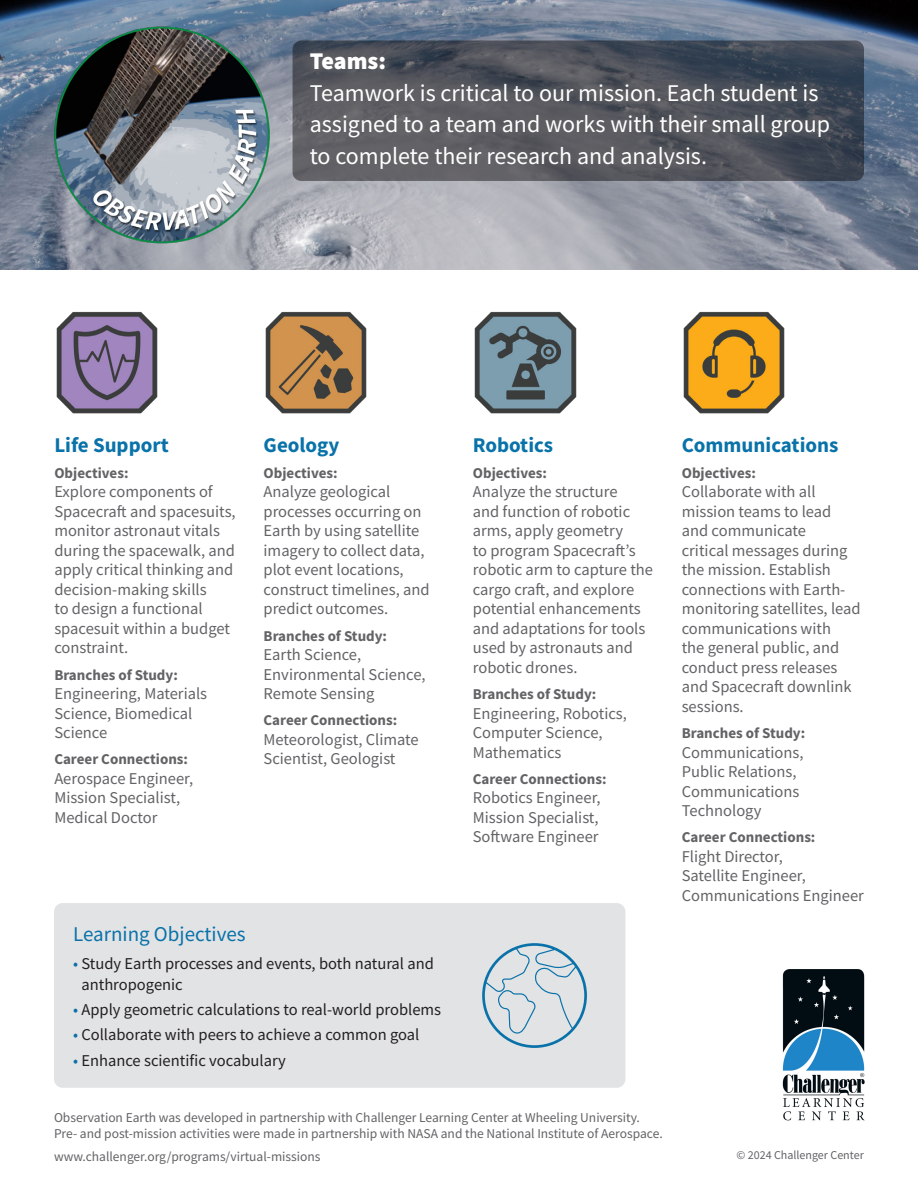
<style>
.page{position:relative;width:918px;height:1188px;background:#fff}
.page>*{position:absolute;margin:0;border:0;box-sizing:border-box;transform-origin:0 0}
.t1{font:24px/31.5px "Source Sans Pro";color:#fff}
.t2{font:900 24px "Source Sans Pro";letter-spacing:-.005em;color:#fff}
.Teams_Title{font:700 21px "Source Sans Pro";color:#0972a9}
.Intro_Paragraph{font:21px "Source Sans Pro";color:#0972a9}
.Teams_Text{font:16.5px/19.5px "Source Sans Pro";color:#636366}
.Body_Copy{font:16.5px/21px "Source Sans Pro";color:#231f20}
.Teams_Text-2{font:700 15px "Source Sans Pro";color:#636366}
.t3{font:13.5px/16.2px "Source Sans Pro";color:#636366}
.t4{font:12px "Source Sans Pro";color:#636366}
.s1{color:#0972a9}
</style>
<div class="page">
<img style="left:0;top:0;width:918px;height:270px">
<svg style="left:293px;top:40px;width:571px;height:141px;background:#3b4452"></svg>
<svg style="left:296px;top:39px;width:547px;height:143px;background:#53565e"></svg>
<img style="left:782px;top:969px;width:83px;height:152px">
<div style="left:54px;top:903px;width:571px;height:185px;background:#e2e3e5;border-radius:9px"></div>
<img style="left:50px;top:24px;width:224px;height:224px">
<svg style="left:482px;top:943px;width:105px;height:105px"></svg>
<img style="left:265px;top:311px;width:102px;height:103px">
<img style="left:474px;top:311px;width:103px;height:103px">
<img style="left:683px;top:311px;width:102px;height:103px">
<img style="left:56px;top:311px;width:102px;height:103px">
<p class="t2" style="left:310px;top:44px;width:78px">Teams:</p>
<p class="t1" style="left:310px;top:77px;width:522px">Teamwork is critical to our mission. Each student is assigned to a team and works with their small group to complete their research and analysis.</p>
<p class="Teams_Title" style="left:54px;top:430px;width:116px">Life Support</p>
<p class="Teams_Text-2" style="left:54px;top:463px;width:76px">Objectives:</p>
<p class="Teams_Text" style="left:54px;top:482px;width:183px">Explore components of<br>Spacecraft and spacesuits, monitor astronaut vitals during the spacewalk, and apply critical thinking and decision-making skills<br>to design a functional spacesuit within a budget constraint.</p>
<p class="Teams_Text-2" style="left:54px;top:665px;width:125px">Branches of Study:</p>
<p class="Teams_Text" style="left:54px;top:684px;width:154px">Engineering, Materials<br>Science, Biomedical<br>Science</p>
<p class="Teams_Text-2" style="left:54px;top:749px;width:135px">Career Connections:</p>
<p class="Teams_Text" style="left:54px;top:769px;width:140px">Aerospace Engineer,<br>Mission Specialist,<br>Medical Doctor</p>
<p class="Teams_Title" style="left:264px;top:430px;width:77px">Geology</p>
<p class="Teams_Text-2" style="left:264px;top:463px;width:76px">Objectives:</p>
<p class="Teams_Text" style="left:264px;top:482px;width:168px">Analyze geological processes occurring on<br>Earth by using satellite imagery to collect data, plot event locations, construct timelines, and predict outcomes.</p>
<p class="Teams_Text-2" style="left:264px;top:626px;width:125px">Branches of Study:</p>
<p class="Teams_Text" style="left:264px;top:645px;width:164px">Earth Science,<br>Environmental Science,<br>Remote Sensing</p>
<p class="Teams_Text-2" style="left:264px;top:710px;width:135px">Career Connections:</p>
<p class="Teams_Text" style="left:264px;top:730px;width:157px">Meteorologist, Climate<br>Scientist, Geologist</p>
<p class="Teams_Title" style="left:473px;top:430px;width:82px">Robotics</p>
<p class="Teams_Text-2" style="left:473px;top:463px;width:76px">Objectives:</p>
<p class="Teams_Text" style="left:473px;top:482px;width:182px">Analyze the structure<br>and function of robotic arms, apply geometry<br>to program Spacecraft’s robotic arm to capture the cargo craft, and explore potential enhancements and adaptations for tools used by astronauts and robotic drones.</p>
<p class="Teams_Text-2" style="left:473px;top:684px;width:125px">Branches of Study:</p>
<p class="Teams_Text" style="left:473px;top:703px;width:156px">Engineering, Robotics,<br>Computer Science,<br>Mathematics</p>
<p class="Teams_Text-2" style="left:473px;top:769px;width:135px">Career Connections:</p>
<p class="Teams_Text" style="left:473px;top:788px;width:129px;text-align:justify">Robotics Engineer, Mission Specialist, Software Engineer</p>
<p class="Teams_Title" style="left:682px;top:430px;width:158px">Communications</p>
<p class="Teams_Text-2" style="left:682px;top:463px;width:76px">Objectives:</p>
<p class="Teams_Text" style="left:682px;top:482px;width:180px">Collaborate with all mission teams to lead and communicate<br>critical messages during the mission. Establish connections with Earth&shy;monitoring satellites, lead communications with<br>the general public, and conduct press releases and Spacecraft downlink sessions.</p>
<p class="Teams_Text-2" style="left:682px;top:723px;width:125px">Branches of Study:</p>
<p class="Teams_Text" style="left:682px;top:742px;width:123px">Communications,<br>Public Relations,<br>Communications<br>Technology</p>
<p class="Teams_Text-2" style="left:682px;top:827px;width:135px">Career Connections:</p>
<p class="Teams_Text" style="left:682px;top:847px;width:184px">Flight Director,<br>Satellite Engineer,<br>Communications Engineer</p>
<p class="Intro_Paragraph" style="left:73px;top:921px;width:174px">Learning Objectives</p>
<p class="Body_Copy" style="left:81px;top:953px;width:354px;text-indent:-8px"><span class="s1">•</span> Study Earth processes and events, both natural and anthropogenic</p>
<p class="Body_Copy" style="left:73px;top:999px;width:370px"><span class="s1">•</span> Apply geometric calculations to real-world problems</p>
<p class="Body_Copy" style="left:73px;top:1024px;width:348px"><span class="s1">•</span> Collaborate with peers to achieve a common goal</p>
<p class="Body_Copy" style="left:73px;top:1050px;width:214px"><span class="s1">•</span> Enhance scientific vocabulary</p>
<p class="t3" style="left:54px;top:1109px;width:610px">Observation Earth was developed in partnership with Challenger Learning Center at Wheeling University.<br>Pre- and post-mission activities were made in partnership with NASA and the National Institute of Aerospace.</p>
<p class="t3" style="left:54px;top:1148px;width:268px">www.challenger.org/programs/virtual-missions</p>
<p class="t4" style="left:736px;top:1148px;width:129px">© 2024 Challenger Center</p>
</div>
